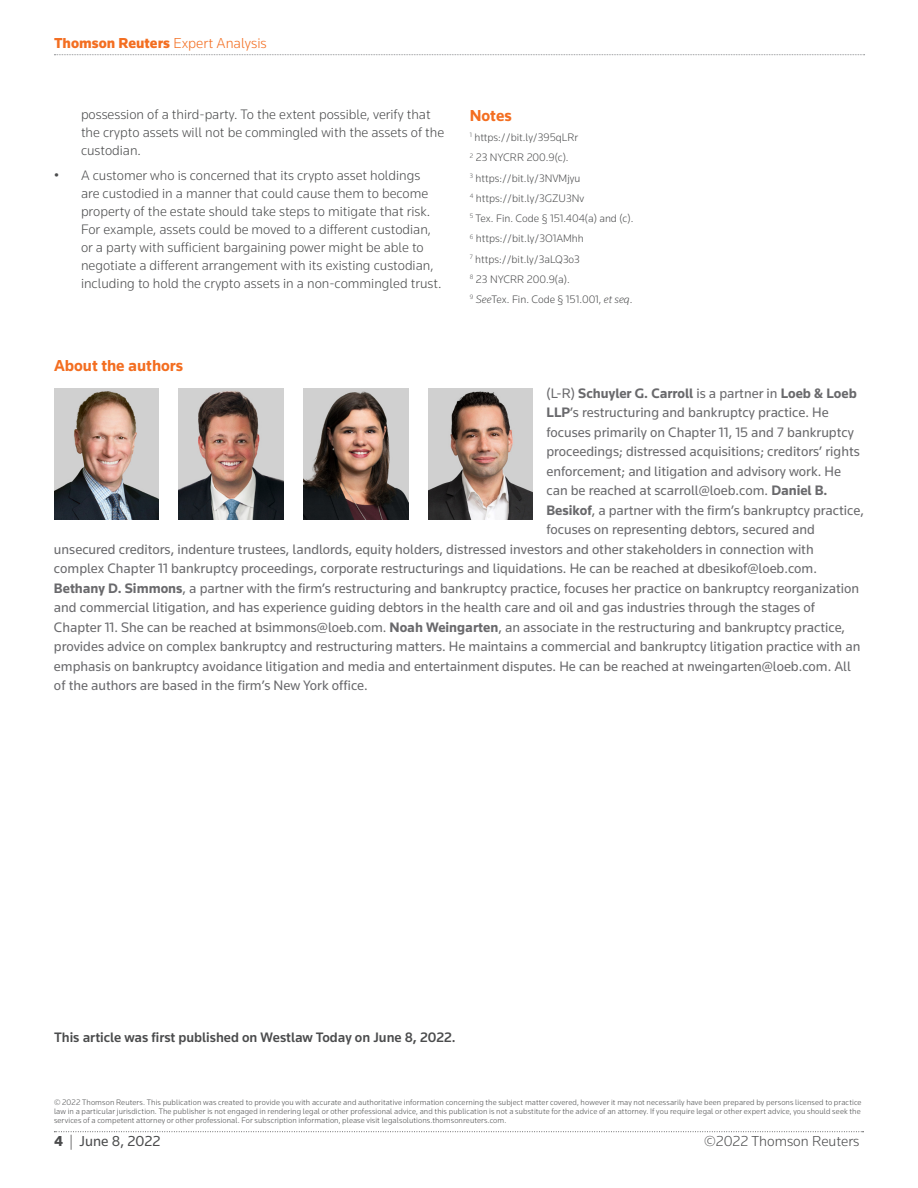
<style>
.page{position:relative;width:918px;height:1188px;background:#fff}
.page>*{position:absolute;margin:0;border:0;box-sizing:border-box;transform-origin:0 0}
.Subhead{font:700 16.5px "Knowledge";color:#f36e21}
.t1{font:900 15px "Knowledge";color:#f36e21}
.t2{font:300 15px "Knowledge";color:#4b4c4d}
.t3{font:15px "Knowledge";color:#4b4c4d}
.Authors{font:14.25px "Knowledge";color:#69696c}
.List{font:300 14.25px/18px "Knowledge";color:#4b4c4d}
.Authors-2{font:500 14.25px "Knowledge";color:#4b4c4d}
.Authors-3{font:700 14.25px "Knowledge";color:#69696c}
.Notes{font:300 11.25px "Knowledge";color:#4b4c4d}
.t4{font:300 8.25px/9px "Knowledge";letter-spacing:.01em;color:#4b4c4d;text-align:justify}
.s1{font-weight:300}
.s2{font-style:italic}
.s3{font-weight:400}
.s4{font-weight:700}
.s5{font-weight:900}
</style>
<div class="page">
<svg style="left:54px;top:54px;width:811px;height:1px"></svg>
<svg style="left:54px;top:1131px;width:810px;height:1px"></svg>
<img style="left:54px;top:389px;width:105px;height:130px">
<img style="left:179px;top:389px;width:104px;height:130px">
<img style="left:303px;top:389px;width:105px;height:130px">
<img style="left:428px;top:389px;width:105px;height:130px">
<p class="t1" style="left:54px;top:33px;width:214px">Thomson Reuters <span class="s1">Expert Analysis</span></p>
<p class="List" style="left:81px;top:105px;width:365px">possession of a third-party. To the extent possible, verify that the crypto assets will not be commingled with the assets of the custodian.</p>
<p class="List" style="left:81px;top:166px;width:362px;text-indent:-27px">• A customer who is concerned that its crypto asset holdings are custodied in a manner that could cause them to become property of the estate should take steps to mitigate that risk.<br>For example, assets could be moved to a different custodian, or a party with sufficient bargaining power might be able to negotiate a different arrangement with its existing custodian, including to hold the crypto assets in a non-commingled trust.</p>
<p class="Subhead" style="left:54px;top:356px;width:131px">About the authors</p>
<p class="Subhead" style="left:470px;top:105px;width:43px">Notes</p>
<p class="Notes" style="left:470px;top:130px;width:110px"><sup>1</sup> https://bit.ly/395qLRr</p>
<p class="Notes" style="left:470px;top:151px;width:100px"><sup>2</sup> 23 NYCRR 200.9(c).</p>
<p class="Notes" style="left:470px;top:171px;width:112px"><sup>3</sup> https://bit.ly/3NVMjyu</p>
<p class="Notes" style="left:470px;top:191px;width:116px"><sup>4</sup> https://bit.ly/3GZU3Nv</p>
<p class="Notes" style="left:470px;top:211px;width:165px"><sup>5</sup> Tex. Fin. Code § 151.404(a) and (c).</p>
<p class="Notes" style="left:470px;top:232px;width:116px"><sup>6</sup> https://bit.ly/3O1AMhh</p>
<p class="Notes" style="left:470px;top:252px;width:112px"><sup>7</sup> https://bit.ly/3aLQ3o3</p>
<p class="Notes" style="left:470px;top:272px;width:101px"><sup>8</sup> 23 NYCRR 200.9(a).</p>
<p class="Notes" style="left:470px;top:292px;width:164px"><sup>9</sup> <span class="s2">See</span>Tex. Fin. Code § 151.001, <span class="s2">et seq</span>.</p>
<p class="Authors-3" style="left:546px;top:384px;width:312px"><span class="s3">(L-R)</span> Schuyler G. Carroll <span class="s3">is a partner in</span> Loeb &amp; Loeb</p>
<p class="Authors" style="left:546px;top:403px;width:284px"><span class="s4">LLP</span>’s restructuring and bankruptcy practice. He</p>
<p class="Authors" style="left:546px;top:423px;width:309px">focuses primarily on Chapter 11, 15 and 7 bankruptcy</p>
<p class="Authors" style="left:546px;top:442px;width:315px">proceedings; distressed acquisitions; creditors’ rights</p>
<p class="Authors" style="left:546px;top:462px;width:296px">enforcement; and litigation and advisory work. He</p>
<p class="Authors" style="left:546px;top:481px;width:283px">can be reached at scarroll@loeb.com. <span class="s4">Daniel B.</span></p>
<p class="Authors" style="left:546px;top:501px;width:319px"><span class="s4">Besikof</span>, a partner with the firm’s bankruptcy practice,</p>
<p class="Authors" style="left:546px;top:520px;width:270px">focuses on representing debtors, secured and</p>
<p class="Authors" style="left:54px;top:540px;width:761px">unsecured creditors, indenture trustees, landlords, equity holders, distressed investors and other stakeholders in connection with</p>
<p class="Authors" style="left:54px;top:559px;width:765px">complex Chapter 11 bankruptcy proceedings, corporate restructurings and liquidations. He can be reached at dbesikof@loeb.com.</p>
<p class="Authors" style="left:54px;top:579px;width:807px"><span class="s4">Bethany D. Simmons</span>, a partner with the firm’s restructuring and bankruptcy practice, focuses her practice on bankruptcy reorganization</p>
<p class="Authors" style="left:54px;top:598px;width:763px">and commercial litigation, and has experience guiding debtors in the health care and oil and gas industries through the stages of</p>
<p class="Authors" style="left:54px;top:618px;width:793px">Chapter 11. She can be reached at bsimmons@loeb.com. <span class="s4">Noah Weingarten</span>, an associate in the restructuring and bankruptcy practice,</p>
<p class="Authors" style="left:54px;top:637px;width:808px">provides advice on complex bankruptcy and restructuring matters. He maintains a commercial and bankruptcy litigation practice with an</p>
<p class="Authors" style="left:54px;top:657px;width:798px">emphasis on bankruptcy avoidance litigation and media and entertainment disputes. He can be reached at nweingarten@loeb.com. All</p>
<p class="Authors" style="left:54px;top:676px;width:315px">of the authors are based in the firm’s New York office.</p>
<p class="Authors-2" style="left:54px;top:1028px;width:403px">This article was first published on Westlaw Today on June 8, 2022.</p>
<p class="t4" style="left:54px;top:1097px;width:809px">© 2022 Thomson Reuters. This publication was created to provide you with accurate and authoritative information concerning the subject matter covered, however it may not necessarily have been prepared by persons licensed to practice law in a particular jurisdiction. The publisher is not engaged in rendering legal or other professional advice, and this publication is not a substitute for the advice of an attorney. If you require legal or other expert advice, you should seek the services of a competent attorney or other professional. For subscription information, please visit legalsolutions.thomsonreuters.com.</p>
<p class="t3" style="left:54px;top:1131px;width:108px"><span class="s5">4</span> <span class="s1">|</span> June 8, 2022</p>
<p class="t2" style="left:704px;top:1131px;width:157px">©2022 Thomson Reuters</p>
</div>
